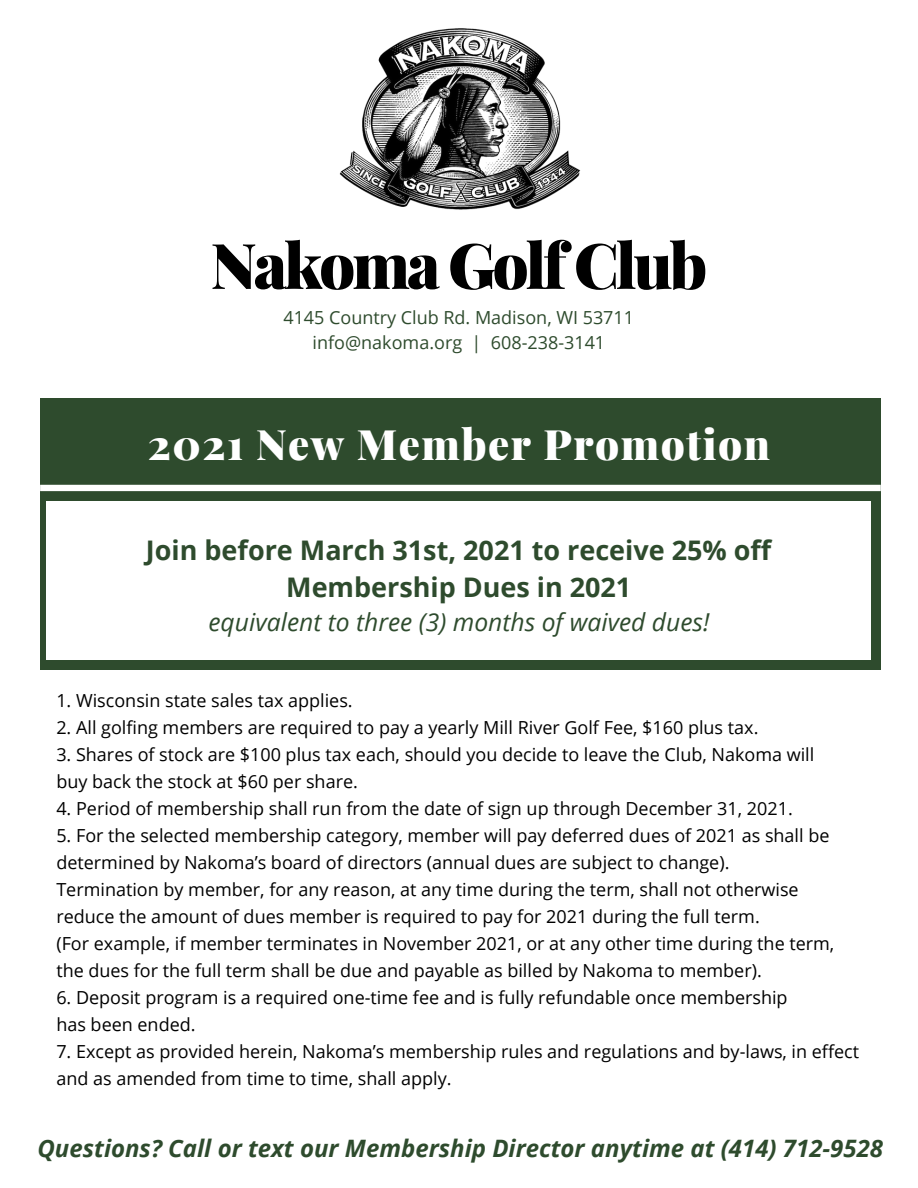
<style>
.page{position:relative;width:918px;height:1188px;background:#fff}
.page>*{position:absolute;margin:0;border:0;box-sizing:border-box;transform-origin:0 0}
.t1{font:900 63px "Playfair Display";letter-spacing:-.05em;color:#000}
.t2{font:900 42px "Playfair Display";letter-spacing:.035em;color:#fff}
.t3{font:700 27px/37.2px "Open Sans";color:#2e4b2d;text-align:center}
.t4{font:italic 24.75px "Open Sans";color:#2e4b2d}
.t5{font:italic 700 24px "Open Sans";color:#2e4b2d}
.t6{font:18px/27px "Open Sans";color:#000}
.t7{font:18px "Open Sans";color:#2e4b2d}
</style>
<div class="page">
<img style="left:339px;top:28px;width:242px;height:182px">
<div style="left:40px;top:398px;width:840px;height:272px;background:#2e4b2d"></div>
<div style="left:40px;top:485px;width:841px;height:6px;background:#fff"></div>
<div style="left:47px;top:501px;width:824px;height:158px;background:#fff"></div>
<p class="t1" style="left:211px;top:221px;width:498px">Nakoma Golf Club</p>
<p class="t7" style="left:283px;top:305px;width:352px">4145 Country Club Rd. Madison, WI 53711</p>
<p class="t7" style="left:313px;top:329px;width:294px">info@nakoma.org | 608-238-3141</p>
<p class="t2" style="left:148px;top:415px;width:624px">2021 New Member Promotion</p>
<p class="t3" style="left:146px;top:531px;width:627px">Join before March 31st, 2021 to receive 25% off<br>Membership Dues in 2021</p>
<p class="t4" style="left:208px;top:605px;width:503px">equivalent to three (3) months of waived dues!</p>
<p class="t6" style="left:56px;top:686px;width:298px">1. Wisconsin state sales tax applies.</p>
<p class="t6" style="left:56px;top:713px;width:704px">2. All golfing members are required to pay a yearly Mill River Golf Fee, $160 plus tax.</p>
<p class="t6" style="left:56px;top:740px;width:760px">3. Shares of stock are $100 plus tax each, should you decide to leave the Club, Nakoma will</p>
<p class="t6" style="left:56px;top:767px;width:303px">buy back the stock at $60 per share.</p>
<p class="t6" style="left:56px;top:794px;width:738px">4. Period of membership shall run from the date of sign up through December 31, 2021.</p>
<p class="t6" style="left:56px;top:821px;width:775px">5. For the selected membership category, member will pay deferred dues of 2021 as shall be determined by Nakoma’s board of directors (annual dues are subject to change).</p>
<p class="t6" style="left:56px;top:875px;width:744px">Termination by member, for any reason, at any time during the term, shall not otherwise</p>
<p class="t6" style="left:56px;top:902px;width:705px">reduce the amount of dues member is required to pay for 2021 during the full term.</p>
<p class="t6" style="left:56px;top:929px;width:780px">(For example, if member terminates in November 2021, or at any other time during the term, the dues for the full term shall be due and payable as billed by Nakoma to member).</p>
<p class="t6" style="left:56px;top:983px;width:733px">6. Deposit program is a required one-time fee and is fully refundable once membership</p>
<p class="t6" style="left:56px;top:1010px;width:141px">has been ended.</p>
<p class="t6" style="left:56px;top:1037px;width:804px">7. Except as provided herein, Nakoma’s membership rules and regulations and by-laws, in effect and as amended from time to time, shall apply.</p>
<p class="t5" style="left:37px;top:1132px;width:847px">Questions? Call or text our Membership Director anytime at (414) 712-9528</p>
</div>
